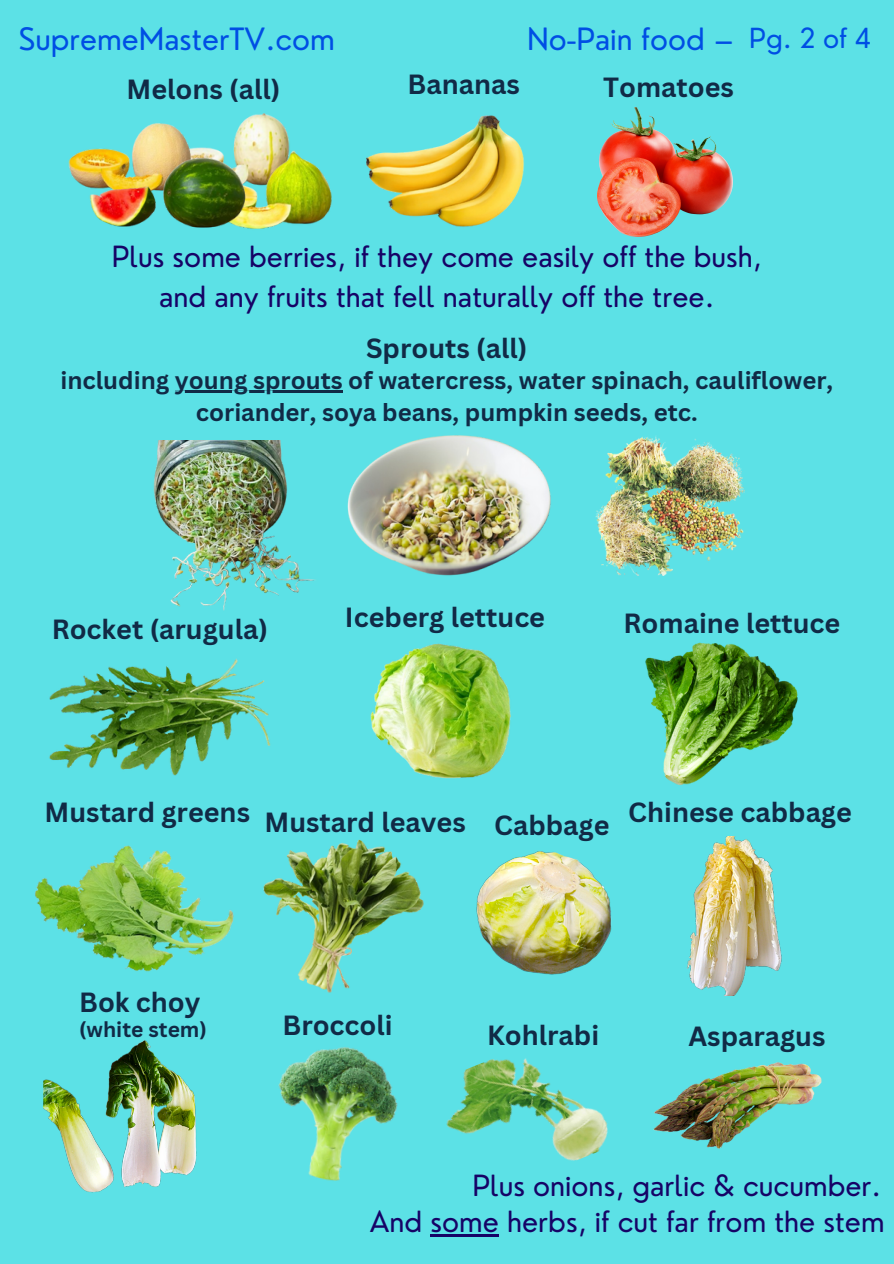
<style>
.page{position:relative;width:894px;height:1264px;background:#fff}
.page>*{position:absolute;margin:0;border:0;box-sizing:border-box;transform-origin:0 0}
.t1{font:30px "Nourd";color:#004ee4}
.t2{font:28.5px/39.3px "Nourd";color:#160366;text-align:center}
.t3{font:700 27px "Canva Sans";color:#112a46}
.t4{font:27px "Nourd";color:#004ee4}
.t5{font:700 24px "Canva Sans";color:#112a46}
.t6{font:700 21px "Canva Sans";color:#112a46}
</style>
<div class="page">
<div style="left:0;top:0;width:893px;height:1263px;background:#5ce1e6"></div>
<hr style="left:430px;top:1233px;width:69px;height:3px;background:#160366">
<img style="left:671px;top:1062px;width:151px;height:87px">
<img style="left:49px;top:658px;width:222px;height:118px">
<img style="left:370px;top:643px;width:141px;height:136px">
<img style="left:645px;top:642px;width:153px;height:143px">
<img style="left:35px;top:845px;width:183px;height:127px">
<img style="left:446px;top:1058px;width:225px;height:103px">
<img style="left:218px;top:839px;width:206px;height:154px">
<img style="left:278px;top:1047px;width:120px;height:134px">
<img style="left:476px;top:851px;width:136px;height:124px">
<img style="left:687px;top:836px;width:95px;height:159px">
<img style="left:44px;top:1040px;width:153px;height:153px">
<img style="left:153px;top:440px;width:163px;height:171px">
<img style="left:347px;top:435px;width:204px;height:141px">
<img style="left:233px;top:113px;width:57px;height:36px">
<img style="left:68px;top:123px;width:146px;height:57px">
<img style="left:258px;top:149px;width:74px;height:80px">
<img style="left:75px;top:149px;width:183px;height:80px">
<img style="left:597px;top:107px;width:135px;height:130px">
<img style="left:595px;top:436px;width:148px;height:140px">
<img style="left:366px;top:115px;width:159px;height:112px">
<hr style="left:175px;top:391px;width:167px;height:2px;background:#112a46">
<h1 class="t1" style="left:19px;top:19px;width:317px">SupremeMasterTV.com</h1>
<h2 class="t1" style="left:527px;top:19px;width:208px">No-Pain food –</h2>
<h2 class="t4" style="left:749px;top:21px;width:124px">Pg. 2 of 4</h2>
<h2 class="t3" style="left:126px;top:70px;width:155px">Melons (all)</h2>
<h2 class="t3" style="left:407px;top:65px;width:114px">Bananas</h2>
<p class="t3" style="left:603px;top:68px;width:132px">Tomatoes</p>
<h1 class="t2" style="left:112px;top:237px;width:651px">Plus some berries, if they come easily off the bush, and any fruits that fell naturally off the tree.</h1>
<p class="t3" style="left:366px;top:329px;width:163px">Sprouts (all)</p>
<p class="t5" style="left:60px;top:363px;width:774px">including young sprouts of watercress, water spinach, cauliflower,</p>
<h1 class="t5" style="left:196px;top:395px;width:503px">coriander, soya beans, pumpkin seeds, etc.</h1>
<p class="t3" style="left:52px;top:610px;width:218px">Rocket (arugula)</p>
<p class="t3" style="left:345px;top:598px;width:201px">Iceberg lettuce</p>
<h2 class="t3" style="left:623px;top:604px;width:218px">Romaine lettuce</h2>
<h2 class="t3" style="left:45px;top:793px;width:207px">Mustard greens</h2>
<h2 class="t3" style="left:264px;top:803px;width:203px">Mustard leaves</h2>
<h2 class="t3" style="left:494px;top:806px;width:117px">Cabbage</h2>
<p class="t3" style="left:628px;top:793px;width:225px">Chinese cabbage</p>
<p class="t3" style="left:79px;top:983px;width:123px">Bok choy</p>
<p class="t6" style="left:79px;top:1014px;width:129px">(white stem)</p>
<h2 class="t3" style="left:282px;top:1005px;width:112px">Broccoli</h2>
<h2 class="t3" style="left:487px;top:1015px;width:113px">Kohlrabi</h2>
<p class="t3" style="left:688px;top:1017px;width:138px">Asparagus</p>
<h1 class="t2" style="left:472px;top:1165px;width:410px">Plus onions, garlic &amp; cucumber.</h1>
<h3 class="t2" style="left:369px;top:1201px;width:516px">And some herbs, if cut far from the stem</h3>
</div>
